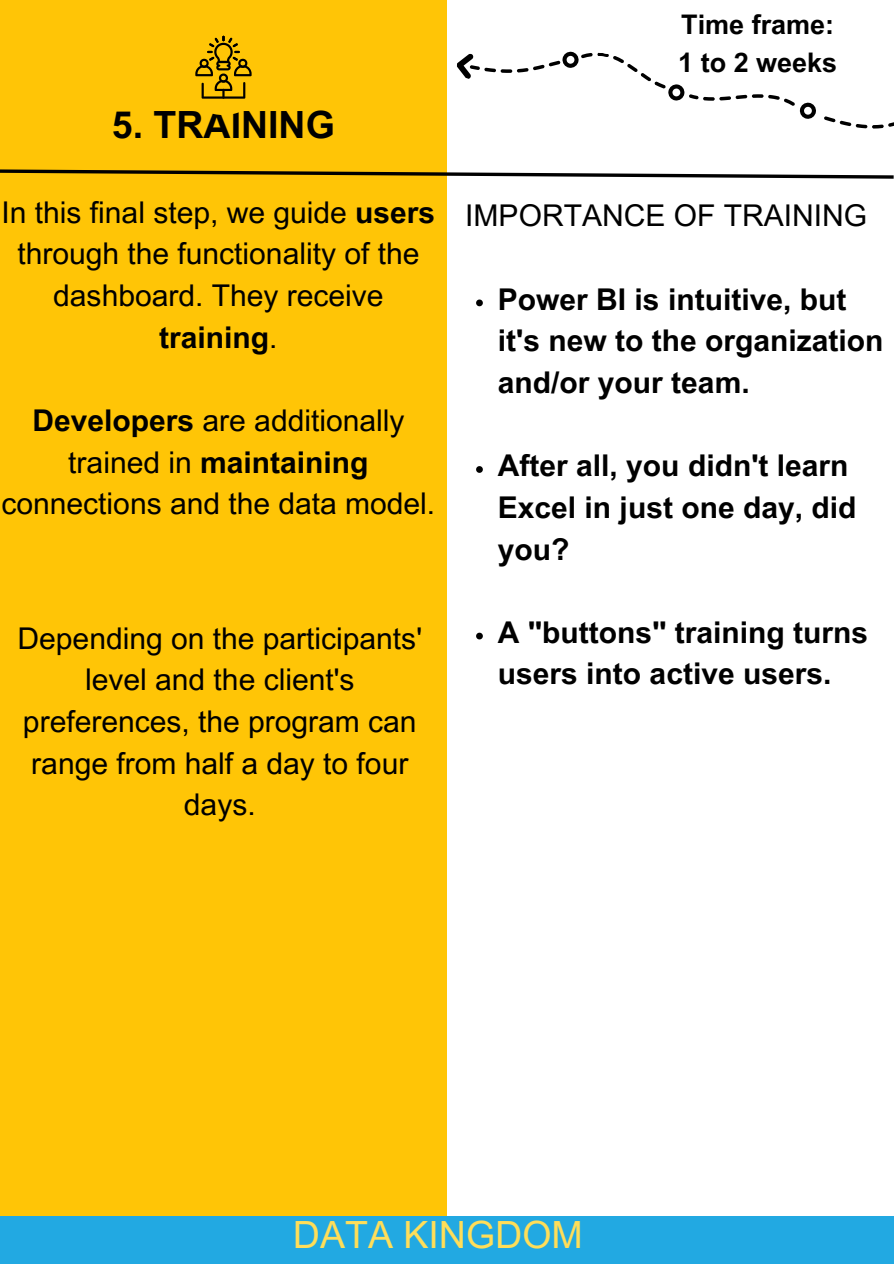
<style>
.page{position:relative;width:894px;height:1264px;background:#fff}
.page>*{position:absolute;margin:0;border:0;box-sizing:border-box;transform-origin:0 0}
.t1{font:37.5px "Arial MT Pro";color:#ffde59}
.t2{font:700 37.5px "Arial MT Pro";color:#000}
.t3{font:30px/41.7px "Arial MT Pro";color:#000;text-align:center}
.t4{font:700 30px/41.7px "Arial MT Pro";color:#000}
.t5{font:700 27px/37.2px "Arial MT Pro";color:#000}
.s1{font-weight:700}
</style>
<div class="page">
<div style="left:0;top:0;width:446px;height:1219px;background:#ffc506"></div>
<div style="left:0;top:1216px;width:893px;height:47px;background:#22a9e2"></div>
<svg style="left:0;top:168px;width:893px;height:12px"></svg>
<svg style="left:824px;top:116px;width:69px;height:13px"></svg>
<svg style="left:457px;top:51px;width:359px;height:68px"></svg>
<svg style="left:476px;top:299px;width:6px;height:7px"></svg>
<svg style="left:476px;top:466px;width:6px;height:7px"></svg>
<svg style="left:476px;top:632px;width:6px;height:7px"></svg>
<svg style="left:195px;top:36px;width:56px;height:63px"></svg>
<p class="t2" style="left:112px;top:111px;width:224px">5. TRAINING</p>
<p class="t3" style="left:2px;top:195px;width:435px">In this final step, we guide <span class="s1">users </span>through the functionality of the dashboard. They receive <span class="s1">training</span>.</p>
<p class="t3" style="left:2px;top:403px;width:435px"><span class="s1">Developers</span> are additionally trained in <span class="s1">maintaining </span>connections and the data model.</p>
<p class="t3" style="left:18px;top:621px;width:406px">Depending on the participants' level and the client's preferences, the program can range from half a day to four days.</p>
<p class="t5" style="left:678px;top:10px;width:161px">Time frame:<br>1 to 2 weeks</p>
<h4 class="t3" style="left:465px;top:199px;width:403px">IMPORTANCE OF TRAINING</h4>
<p class="t4" style="left:497px;top:282px;width:387px">Power BI is intuitive, but it's new to the organization and/or your team.</p>
<h1 class="t4" style="left:497px;top:448px;width:360px">After all, you didn't learn<br>Excel in just one day, did you?</h1>
<h3 class="t4" style="left:497px;top:615px;width:371px">A "buttons" training turns users into active users.</h3>
<p class="t1" style="left:293px;top:1220px;width:291px">DATA KINGDOM</p>
</div>
